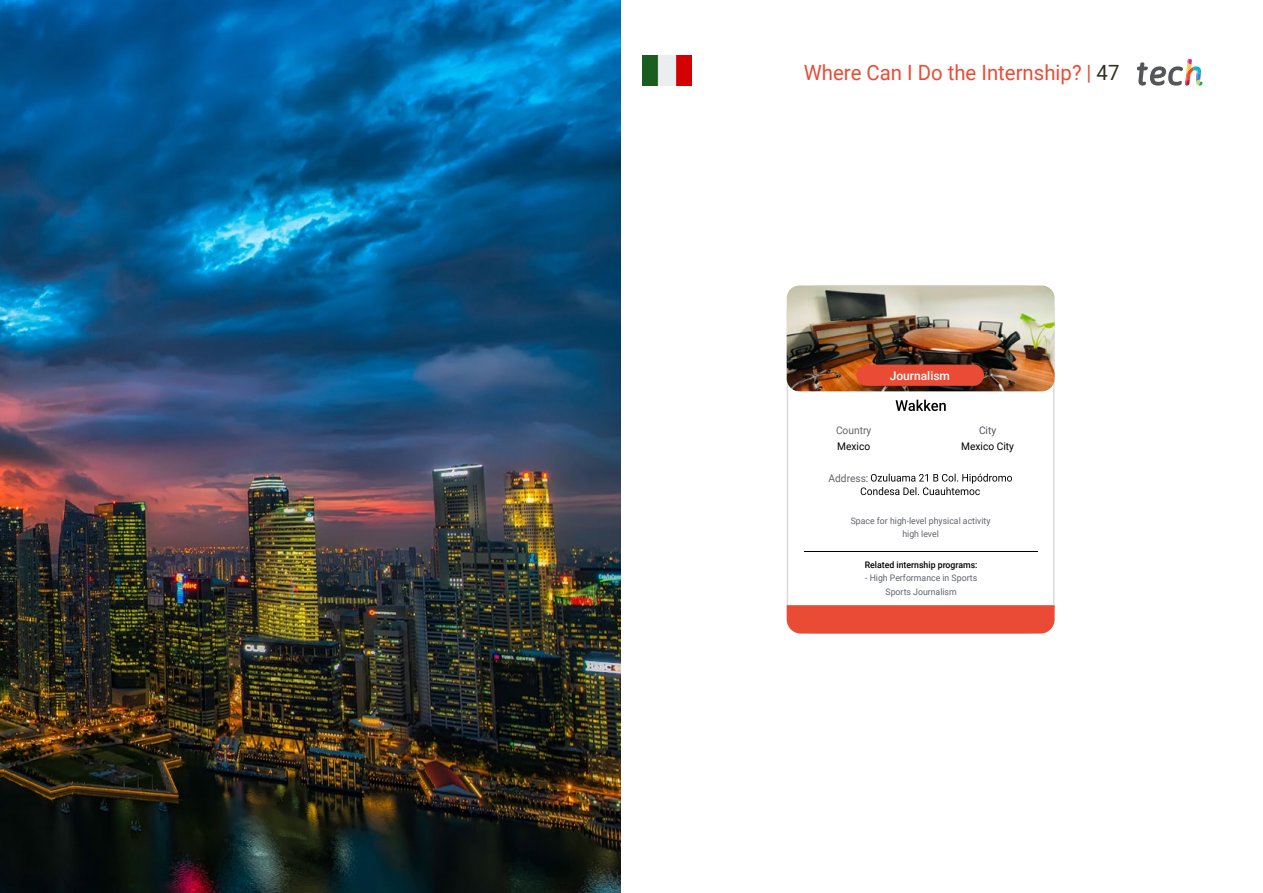
<style>
.page{position:relative;width:1263px;height:893px;background:#fff}
.page>*{position:absolute;margin:0;border:0;box-sizing:border-box;transform-origin:0 0}
.t1{font:21px "Roboto";color:#e94d35}
.t2{font:500 12px "Roboto";color:#fff}
.t3{font:10.5px "Roboto";color:#000}
.t4{font:10.5px "Roboto";color:#61646a}
.t5{font:10.5px "Roboto";color:#52555b}
.t6{font:9px/13.5px "Roboto";color:#61646a;text-align:center}
.t7{font:500 9px "Roboto";color:#000}
.s1{color:#312e20}
</style>
<div class="page">
<img style="left:0;top:0;width:621px;height:893px">
<svg style="left:1137px;top:59px;width:65px;height:27px"></svg>
<img style="left:642px;top:55px;width:49px;height:31px">
<svg style="left:786px;top:295px;width:269px;height:328px"></svg>
<img style="left:787px;top:285px;width:267px;height:106px">
<div style="left:856px;top:365px;width:128px;height:21px;background:#e94b35;border-radius:11px"></div>
<hr style="left:804px;top:551px;width:233px;height:1px;background:#000">
<svg style="left:895px;top:400px;width:51px;height:11px"></svg>
<svg style="left:861px;top:474px;width:151px;height:21px"></svg>
<svg style="left:787px;top:605px;width:267px;height:29px"></svg>
<h1 class="t1" style="left:804px;top:57px;width:317px">Where Can I Do the Internship? | <span class="s1">47</span></h1>
<p class="t4" style="left:836px;top:423px;width:37px">Country</p>
<p class="t3" style="left:837px;top:439px;width:34px">Mexico</p>
<h2 class="t2" style="left:890px;top:367px;width:62px">Journalism</h2>
<p class="t5" style="left:979px;top:423px;width:19px">City</p>
<p class="t3" style="left:961px;top:439px;width:54px">Mexico City</p>
<p class="t4" style="left:828px;top:470px;width:41px">Address:</p>
<p class="t6" style="left:851px;top:514px;width:141px">Space for high-level physical activity high level</p>
<p class="t7" style="left:865px;top:559px;width:114px">Related internship programs:</p>
<p class="t6" style="left:865px;top:571px;width:114px">- High Performance in Sports<br>Sports Journalism</p>
</div>
